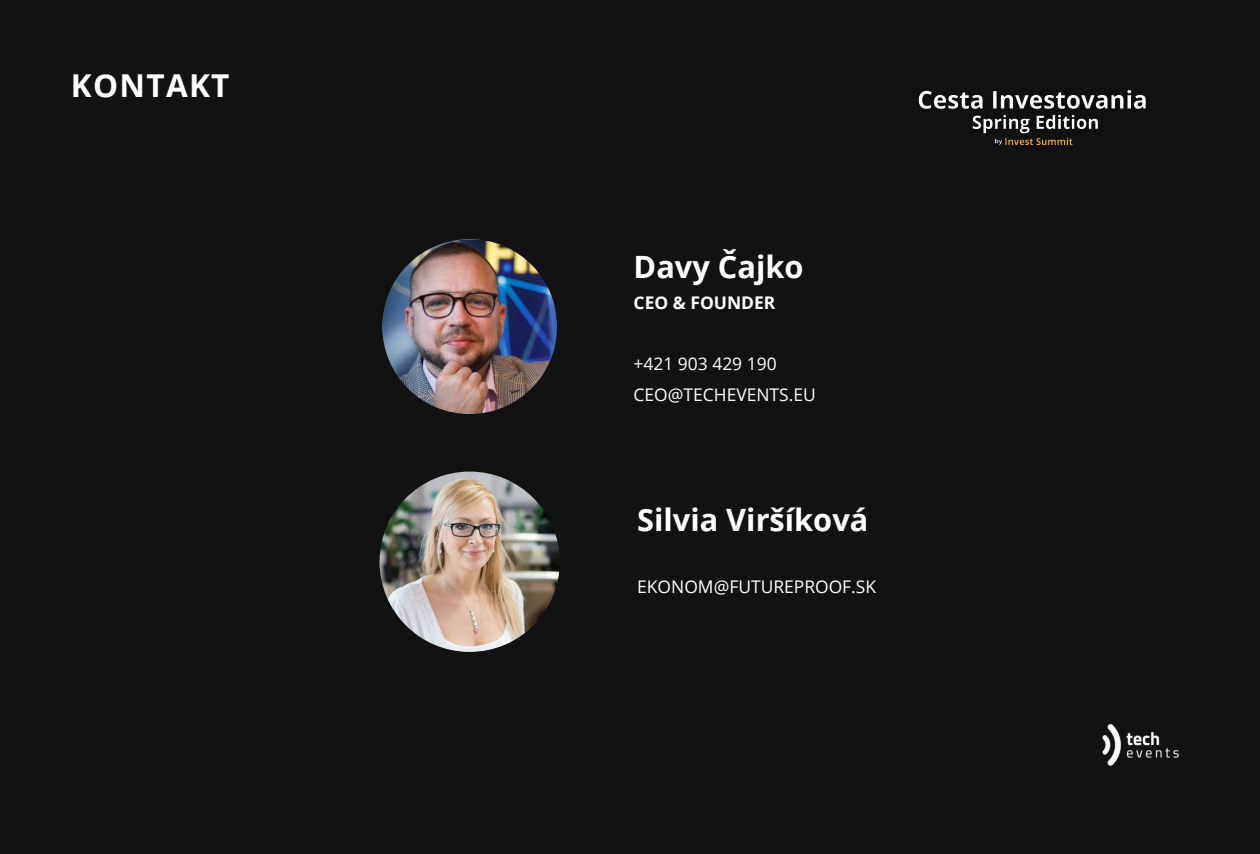
<style>
.page{position:relative;width:1260px;height:854px;background:#fff}
.page>*{position:absolute;margin:0;border:0;box-sizing:border-box;transform-origin:0 0}
.t1{font:700 31.5px "Open Sans";letter-spacing:.04em;color:#fff}
.t2{font:700 30.71px "Open Sans";color:#fff}
.t3{font:17.41px/30.5px "Open Sans";color:#fff}
.t4{font:700 17.41px "Open Sans";color:#fff}
</style>
<div class="page">
<div style="left:0;top:0;width:1260px;height:853px;background:#121212"></div>
<img style="left:382px;top:239px;width:175px;height:175px;border-radius:50%">
<img style="left:380px;top:471px;width:180px;height:180px;border-radius:50%">
<img style="left:1102px;top:724px;width:77px;height:42px">
<img style="left:918px;top:90px;width:228px;height:55px">
<h1 class="t1" style="left:71px;top:63px;width:160px">KONTAKT</h1>
<h2 class="t2" style="left:634px;top:245px;width:171px">Davy Čajko</h2>
<p class="t4" style="left:634px;top:290px;width:143px">CEO &amp; FOUNDER</p>
<p class="t3" style="left:634px;top:348px;width:184px">+421 903 429 190<br>CEO@TECHEVENTS.EU</p>
<h2 class="t2" style="left:637px;top:498px;width:233px">Silvia Viršíková</h2>
<p class="t3" style="left:637px;top:571px;width:240px">EKONOM@FUTUREPROOF.SK</p>
</div>
